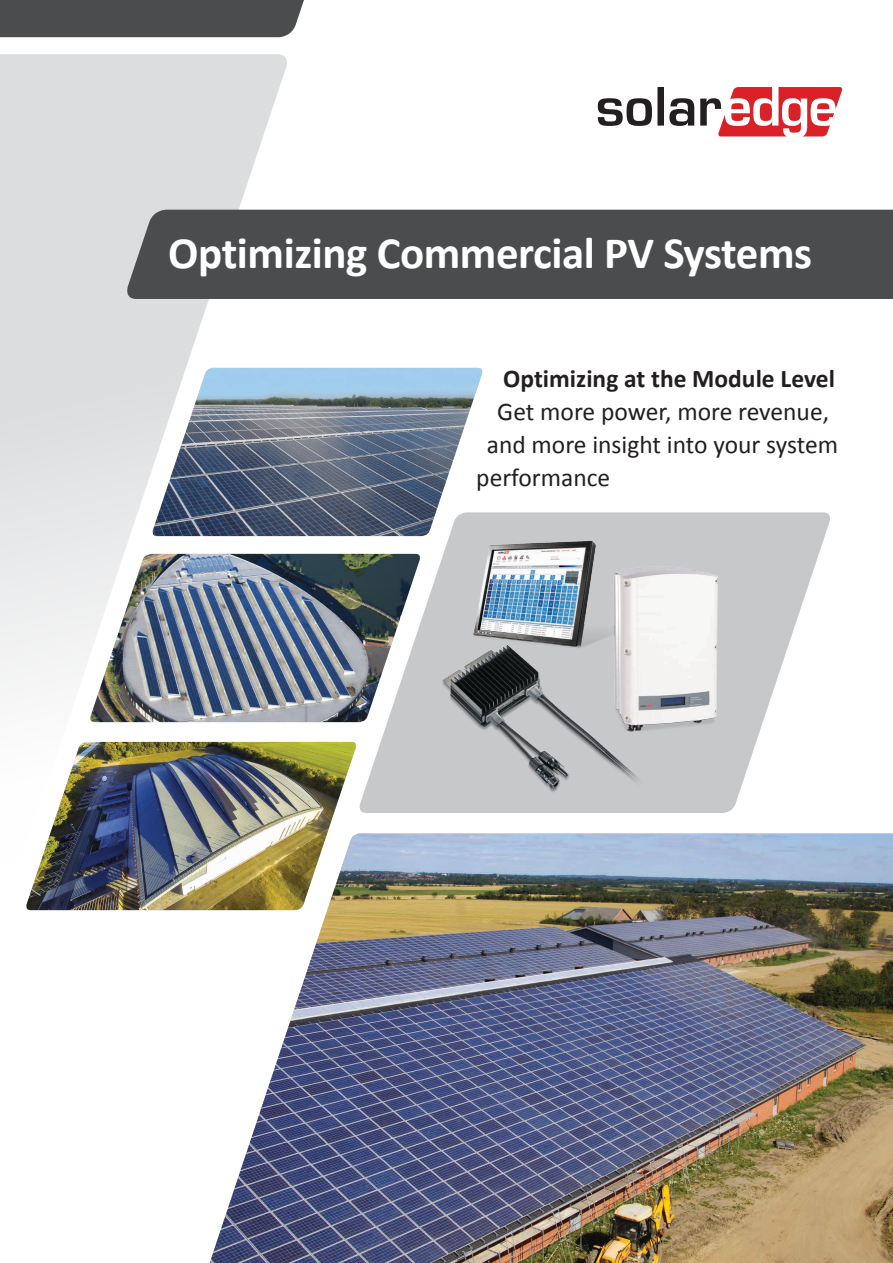
<style>
.page{position:relative;width:893px;height:1263px;background:#fff}
.page>*{position:absolute;margin:0;border:0;box-sizing:border-box;transform-origin:0 0}
.t1{font:700 45px "Calibri";letter-spacing:-.01em;color:#fff}
.t2{font:25.5px "Calibri";color:#231f20}
.t3{font:700 25.5px "Calibri";color:#231f20}
</style>
<div class="page">
<svg style="left:0;top:54px;width:290px;height:688px;fill:#dcdddf"></svg>
<div style="left:0;top:0;width:304px;height:37px;background:#4b4c4d"></div>
<div style="left:124px;top:210px;width:769px;height:89px;background:#4b4c4d"></div>
<img style="left:210px;top:833px;width:683px;height:430px">
<svg style="left:357px;top:512px;width:473px;height:301px;fill:#c7c8ca"></svg>
<svg style="left:598px;top:87px;width:245px;height:49px"></svg>
<img style="left:151px;top:368px;width:333px;height:168px">
<img style="left:90px;top:554px;width:323px;height:168px">
<img style="left:26px;top:742px;width:332px;height:168px">
<img style="left:413px;top:524px;width:330px;height:277px">
<p class="t1" style="left:168px;top:224px;width:645px">Optimizing Commercial PV Systems</p>
<p class="t3" style="left:503px;top:362px;width:333px">Optimizing at the Module Level</p>
<p class="t2" style="left:497px;top:395px;width:333px">Get more power, more revenue,</p>
<p class="t2" style="left:487px;top:428px;width:353px">and more insight into your system</p>
<p class="t2" style="left:476px;top:461px;width:136px">performance</p>
</div>
